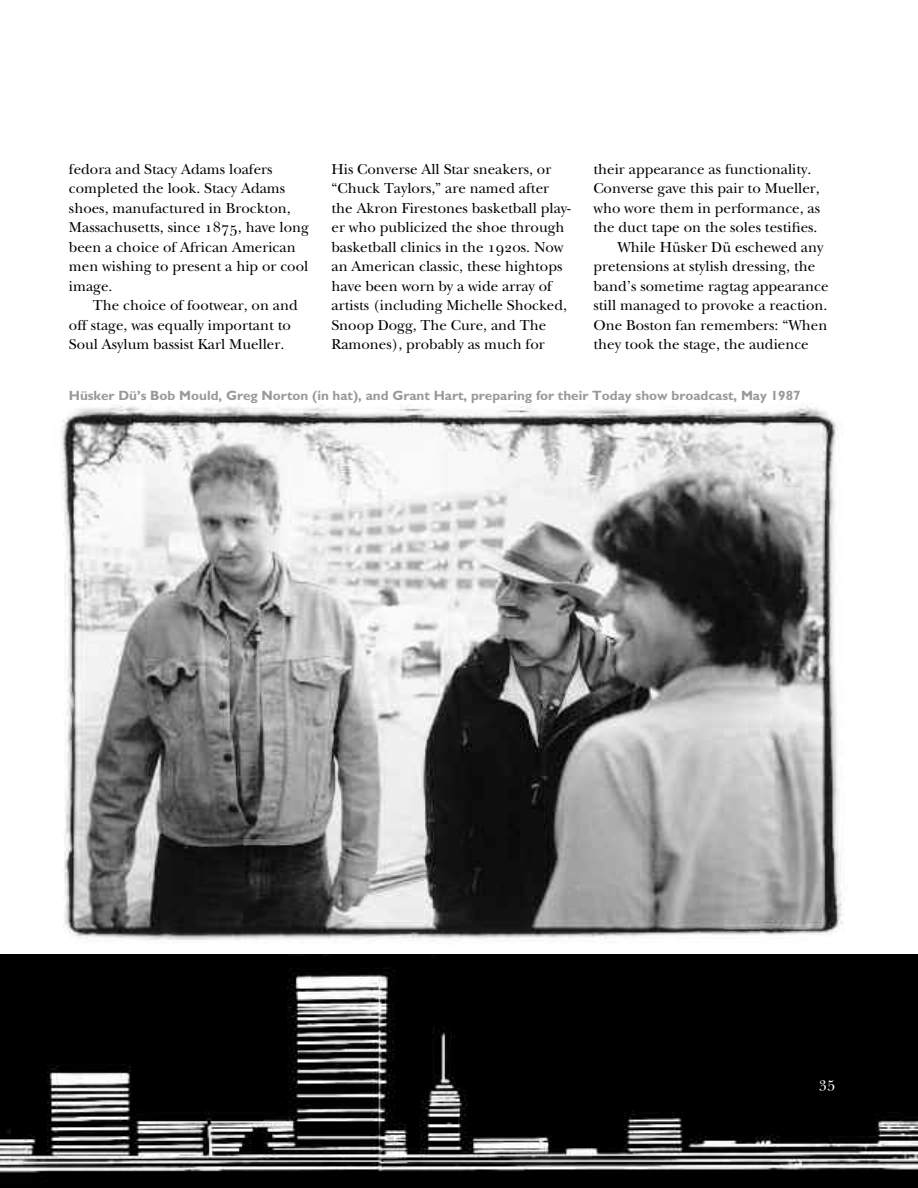
<style>
.page{position:relative;width:918px;height:1188px;background:#fff}
.page>*{position:absolute;margin:0;border:0;box-sizing:border-box;transform-origin:0 0}
.t1{font:15px/19.5px "New Baskerville";color:#000}
.t2{font:15px "New Baskerville SC";color:#fff}
.t3{font:700 13.5px "Gill Sans";color:#999}
.s1{font-family:"New Baskerville SC"}
</style>
<div class="page">
<img style="left:0;top:954px;width:918px;height:234px">
<img style="left:62px;top:405px;width:782px;height:536px">
<p class="t1" style="left:69px;top:161px;width:241px">fedora and Stacy Adams loafers completed the look. Stacy Adams shoes, manufactured in Brockton,<br>Massachusetts, since <span class="s1">1875</span>, have long been a choice of African American men wishing to present a hip or cool image.</p>
<p class="t1" style="left:69px;top:298px;width:230px;text-indent:24px">The choice of footwear, on and off stage, was equally important to<br>Soul Asylum bassist Karl Mueller.</p>
<p class="t1" style="left:332px;top:161px;width:241px">His Converse All Star sneakers, or “Chuck Taylors,” are named after the Akron Firestones basketball play&shy;er who publicized the shoe through basketball clinics in the <span class="s1">1920</span>s. Now an American classic, these hightops have been worn by a wide array of artists (including Michelle Shocked, Snoop Dogg, The Cure, and The Ramones), probably as much for</p>
<p class="t1" style="left:593px;top:161px;width:220px">their appearance as functionality.</p>
<p class="t1" style="left:593px;top:181px;width:228px">Converse gave this pair to Mueller,</p>
<p class="t1" style="left:593px;top:200px;width:228px">who wore them in performance, as</p>
<p class="t1" style="left:593px;top:220px;width:226px">the duct tape on the soles testifies.</p>
<p class="t1" style="left:617px;top:239px;width:208px">While Hüsker Dü eschewed any</p>
<p class="t1" style="left:593px;top:259px;width:223px">pretensions at stylish dressing, the</p>
<p class="t1" style="left:593px;top:278px;width:237px">band’s sometime ragtag appearance</p>
<p class="t1" style="left:593px;top:298px;width:235px">still managed to provoke a reaction.</p>
<p class="t1" style="left:593px;top:317px;width:235px">One Boston fan remembers: “When</p>
<p class="t1" style="left:593px;top:337px;width:217px">they took the stage, the audience</p>
<p class="t3" style="left:69px;top:391px;width:733px">Hüsker Dü’s Bob Mould, Greg Norton (in hat), and Grant Hart, preparing for their Today show broadcast, May 1987</p>
<p class="t2" style="left:819px;top:1076px;width:18px">35</p>
</div>
